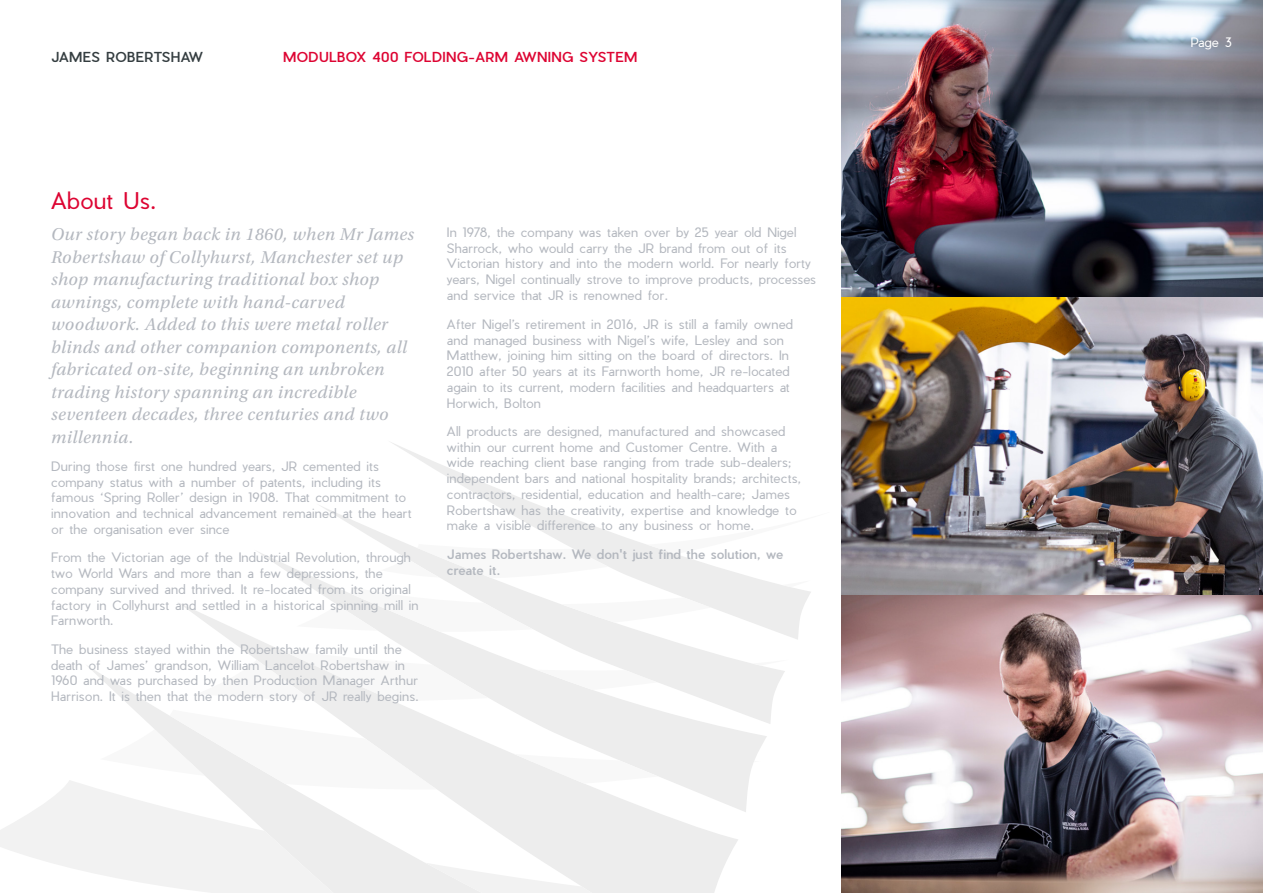
<style>
.page{position:relative;width:1263px;height:893px;background:#fff}
.page>*{position:absolute;margin:0;border:0;box-sizing:border-box;transform-origin:0 0}
.t1{font:300 22.5px "Pier Sans";letter-spacing:.025em;color:#dd0432}
.t2{font:italic 18px/22.5px "Utopia Std";letter-spacing:.025em;color:#b4b8bf}
.t3{font:500 13.5px "Pier Sans";letter-spacing:.035em;color:#dd0432}
.t4{font:500 13.5px "Pier Sans";letter-spacing:.03em;color:#343d40}
.t5{font:300 12.75px/15.8px "Pier Sans";letter-spacing:.015em;color:#b4b8bf}
.t6{font:500 12.75px/15.8px "Pier Sans";letter-spacing:.02em;color:#b4b8bf}
.t7{font:300 12.75px "Pier Sans";color:#fff}
</style>
<div class="page">
<svg style="left:180px;top:603px;width:558px;height:269px"></svg>
<svg style="left:88px;top:664px;width:166px;height:46px"></svg>
<svg style="left:254px;top:551px;width:513px;height:261px;fill:#ededed"></svg>
<svg style="left:316px;top:506px;width:456px;height:218px"></svg>
<svg style="left:387px;top:442px;width:411px;height:198px"></svg>
<svg style="left:296px;top:512px;width:515px;height:120px"></svg>
<svg style="left:196px;top:649px;width:589px;height:52px"></svg>
<svg style="left:135px;top:710px;width:302px;height:70px"></svg>
<div style="left:155px;top:729px;width:50px;height:47px;background:#f7f7f7"></div>
<svg style="left:514px;top:754px;width:144px;height:26px"></svg>
<svg style="left:0;top:780px;width:721px;height:113px;fill:#f2f2f2"></svg>
<img style="left:841px;top:0;width:422px;height:893px">
<p class="t4" style="left:51px;top:48px;width:153px">JAMES ROBERTSHAW</p>
<p class="t3" style="left:283px;top:48px;width:356px">MODULBOX 400 FOLDING-ARM AWNING SYSTEM</p>
<h1 class="t1" style="left:51px;top:186px;width:106px">About Us.</h1>
<p class="t2" style="left:51px;top:223px;width:365px">Our story began back in 1860, when Mr James Robertshaw of Collyhurst, Manchester set up shop manufacturing traditional box shop awnings, complete with hand-carved woodwork. Added to this were metal roller blinds and other companion components, all fabricated on-site, beginning an unbroken trading history spanning an incredible seventeen decades, three centuries and two millennia.</p>
<p class="t5" style="left:51px;top:458px;width:361px">During those first one hundred years, JR cemented its company status with a number of patents, including its famous ‘Spring Roller’ design in 1908. That commitment to innovation and technical advancement remained at the heart or the organisation ever since</p>
<p class="t5" style="left:51px;top:550px;width:369px">From the Victorian age of the Industrial Revolution, through two World Wars and more than a few depressions, the company survived and thrived. It re-located from its original factory in Collyhurst and settled in a historical spinning mill in Farnworth.</p>
<p class="t5" style="left:51px;top:641px;width:369px">The business stayed within the Robertshaw family until the death of James’ grandson, William Lancelot Robertshaw in 1960 and was purchased by then Production Manager Arthur Harrison. It is then that the modern story of JR really begins.</p>
<p class="t5" style="left:447px;top:224px;width:371px">In 1978, the company was taken over by 25 year old Nigel Sharrock, who would carry the JR brand from out of its Victorian history and into the modern world. For nearly forty years, Nigel continually strove to improve products, processes and service that JR is renowned for.</p>
<p class="t5" style="left:447px;top:316px;width:348px">After Nigel’s retirement in 2016, JR is still a family owned and managed business with Nigel’s wife, Lesley and son Matthew, joining him sitting on the board of directors. In 2010 after 50 years at its Farnworth home, JR re-located again to its current, modern facilities and headquarters at Horwich, Bolton</p>
<p class="t5" style="left:447px;top:423px;width:356px">All products are designed, manufactured and showcased within our current home and Customer Centre. With a wide reaching client base ranging from trade sub-dealers; independent bars and national hospitality brands; architects, contractors, residential, education and health-care; James Robertshaw has the creativity, expertise and knowledge to make a visible difference to any business or home.</p>
<p class="t6" style="left:447px;top:546px;width:338px">James Robertshaw. We don't just find the solution, we create it.</p>
<p class="t7" style="left:1191px;top:34px;width:43px">Page 3</p>
</div>
